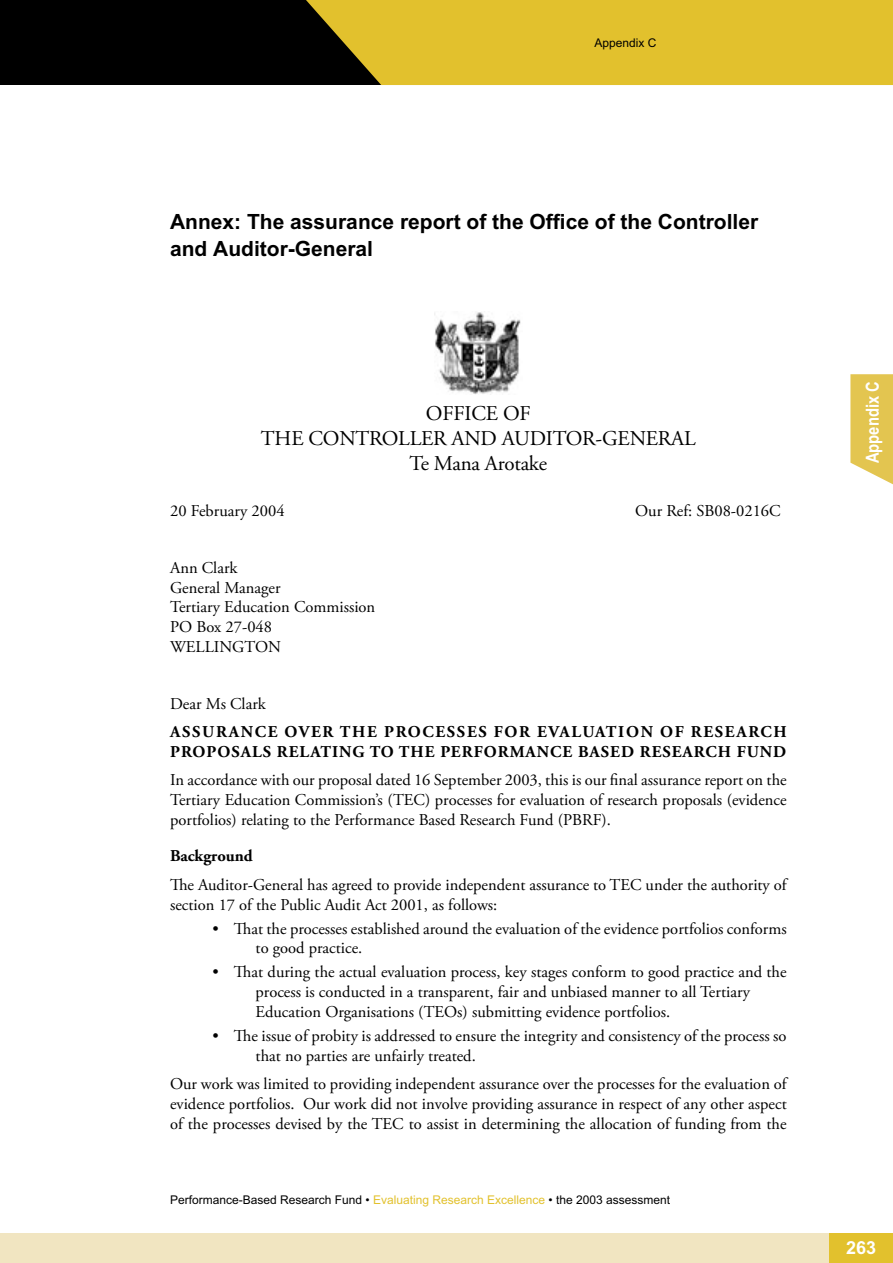
<style>
.page{position:relative;width:893px;height:1263px;background:#fff}
.page>*{position:absolute;margin:0;border:0;box-sizing:border-box;transform-origin:0 0}
.t1{font:700 21px/27px "Arial Maori";color:#000}
.t2{font:21px/25.2px "Adobe Garamond Pro";letter-spacing:-.01em;color:#000;text-align:center}
.t3{font:700 18px "Arial Maori Narrow";color:#fff}
.t4{font:700 18px "Arial Maori";color:#fff}
.t5{font:16.5px/19.8px "Adobe Garamond Pro";color:#000}
.t6{font:700 16.5px/19.8px "Adobe Garamond Pro";letter-spacing:.06em;color:#000}
.t7{font:700 16.5px "Adobe Garamond Pro";color:#000}
.t8{font:12px "Arial Maori";color:#000}
.s1{color:#e2c12d}
</style>
<div class="page">
<div style="left:0;top:0;width:383px;height:85px;background:#000"></div>
<div style="left:306px;top:0;width:587px;height:85px;background:#e2c12d"></div>
<div style="left:0;top:1233px;width:893px;height:30px;background:#f1e5c1"></div>
<div style="left:829px;top:1233px;width:64px;height:30px;background:#e2c12d"></div>
<svg style="left:850px;top:374px;width:43px;height:111px;background:#e6cb64"></svg>
<img style="left:435px;top:312px;width:86px;height:83px">
<p class="t8" style="left:595px;top:36px;width:64px">Appendix C</p>
<p class="t1" style="left:170px;top:208px;width:590px">Annex: The assurance report of the Office of the Controller and Auditor-General</p>
<p class="t2" style="left:261px;top:402px;width:436px">OFFICE OF<br>THE CONTROLLER AND AUDITOR-GENERAL<br>Te Mana Arotake</p>
<p class="t5" style="left:170px;top:502px;width:116px">20 February 2004</p>
<p class="t5" style="left:635px;top:502px;width:147px">Our Ref: SB08-0216C</p>
<p class="t5" style="left:170px;top:558px;width:207px">Ann Clark<br>General Manager<br>Tertiary Education Commission<br>PO Box 27-048<br>WELLINGTON</p>
<p class="t5" style="left:170px;top:694px;width:97px">Dear Ms Clark</p>
<p class="t6" style="left:170px;top:722px;width:618px">ASSURANCE OVER THE PROCESSES FOR EVALUATION OF RESEARCH<br>PROPOSALS RELATING TO THE PERFORMANCE BASED RESEARCH FUND</p>
<p class="t5" style="left:170px;top:770px;width:618px;text-align:justify">In accordance with our proposal dated 16 September 2003, this is our final assurance report on the Tertiary Education Commission’s (TEC) processes for evaluation of research proposals (evidence portfolios) relating to the Performance Based Research Fund (PBRF).</p>
<p class="t7" style="left:170px;top:846px;width:84px">Background</p>
<p class="t5" style="left:170px;top:875px;width:618px">The Auditor-General has agreed to provide independent assurance to TEC under the authority of section 17 of the Public Audit Act 2001, as follows:</p>
<p class="t5" style="left:256px;top:919px;width:533px;text-indent:-43px">• That the processes established around the evaluation of the evidence portfolios conforms to good practice.</p>
<p class="t5" style="left:256px;top:963px;width:532px;text-indent:-43px">• That during the actual evaluation process, key stages conform to good practice and the process is conducted in a transparent, fair and unbiased manner to all Tertiary<br>Education Organisations (TEOs) submitting evidence portfolios.</p>
<p class="t5" style="left:256px;top:1026px;width:533px;text-indent:-43px">• The issue of probity is addressed to ensure the integrity and consistency of the process so that no parties are unfairly treated.</p>
<p class="t5" style="left:170px;top:1075px;width:618px;text-align:justify">Our work was limited to providing independent assurance over the processes for the evaluation of evidence portfolios. Our work did not involve providing assurance in respect of any other aspect of the processes devised by the TEC to assist in determining the allocation of funding from the</p>
<p class="t8" style="left:170px;top:1193px;width:501px">Performance-Based Research Fund • <span class="s1">Evaluating Research Excellence</span> • the 2003 assessment</p>
<p class="t3" style="left:862px;top:463px;width:84px;rotate:-90deg">Appendix C</p>
<p class="t4" style="left:846px;top:1238px;width:32px">263</p>
</div>
